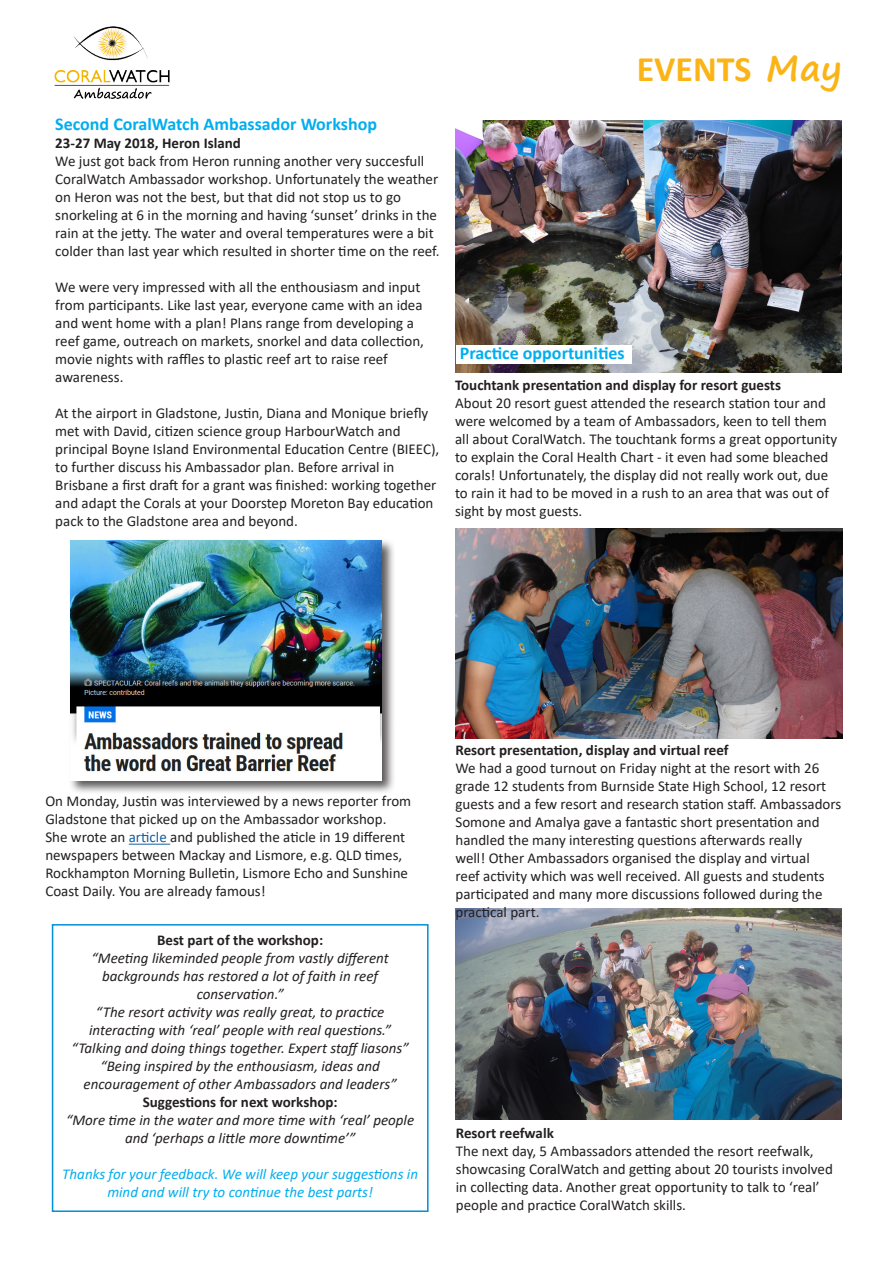
<style>
.page{position:relative;width:893px;height:1263px;background:#fff}
.page>*{position:absolute;margin:0;border:0;box-sizing:border-box;transform-origin:0 0}
.t1{font:700 36px "Calibri";color:#fbb416}
.t2{font:700 18px "Calibri";color:#00aeef}
.t3{font:15px/18px "Calibri";color:#231f20}
.t4{font:italic 15px/18px "Calibri";color:#231f20;text-align:center}
.t5{font:700 15px "Calibri";color:#231f20}
.t6{font:italic 15px/18px "Calibri";color:#00aeef;text-align:center}
.s1{font-family:"Segoe Print"}
.s2{color:#175d9e}
</style>
<div class="page">
<img style="left:54px;top:26px;width:116px;height:73px">
<img style="left:455px;top:909px;width:386px;height:210px">
<img style="left:456px;top:528px;width:386px;height:211px">
<img style="left:456px;top:121px;width:385px;height:251px">
<div style="left:52px;top:924px;width:377px;height:288px;border:2px solid #0090d6"></div>
<div style="left:69px;top:538px;width:326px;height:256px;background:#231f20;opacity:.75"></div>
<img style="left:71px;top:540px;width:310px;height:240px">
<hr style="left:129px;top:844px;width:41px;height:1px;background:#175d9e">
<div style="left:456px;top:345px;width:175px;height:19px;background:#fff"></div>
<p class="t2" style="left:55px;top:112px;width:323px">Second CoralWatch Ambassador Workshop</p>
<p class="t5" style="left:55px;top:133px;width:187px">23-27 May 2018, Heron Island</p>
<p class="t3" style="left:55px;top:152px;width:386px">We just got back from Heron running another very succesfull CoralWatch Ambassador workshop. Unfortunately the weather on Heron was not the best, but that did not stop us to go snorkeling at 6 in the morning and having ‘sunset’ drinks in the rain at the jetty. The water and overal temperatures were a bit colder than last year which resulted in shorter time on the reef.</p>
<p class="t3" style="left:55px;top:278px;width:370px">We were very impressed with all the enthousiasm and input from participants. Like last year, everyone came with an idea and went home with a plan! Plans range from developing a reef game, outreach on markets, snorkel and data collection, movie nights with raffles to plastic reef art to raise reef awareness.</p>
<p class="t3" style="left:55px;top:404px;width:386px">At the airport in Gladstone, Justin, Diana and Monique briefly met with David, citizen science group HarbourWatch and principal Boyne Island Environmental Education Centre (BIEEC), to further discuss his Ambassador plan. Before arrival in Brisbane a first draft for a grant was finished: working together and adapt the Corals at your Doorstep Moreton Bay education pack to the Gladstone area and beyond.</p>
<p class="t1" style="left:637px;top:44px;width:207px">EVENTS <span class="s1">May</span></p>
<p class="t2" style="left:460px;top:340px;width:167px">Practice opportunities</p>
<p class="t5" style="left:455px;top:375px;width:328px">Touchtank presentation and display for resort guests</p>
<p class="t3" style="left:455px;top:394px;width:384px">About 20 resort guest attended the research station tour and were welcomed by a team of Ambassadors, keen to tell them all about CoralWatch. The touchtank forms a great opportunity to explain the Coral Health Chart - it even had some bleached corals! Unfortunately, the display did not really work out, due to rain it had to be moved in a rush to an area that was out of sight by most guests.</p>
<p class="t3" style="left:45px;top:792px;width:367px">On Monday, Justin was interviewed by a news reporter from Gladstone that picked up on the Ambassador workshop.<br>She wrote an <span class="s2">article</span> and published the aticle in 19 different newspapers between Mackay and Lismore, e.g. QLD times, Rockhampton Morning Bulletin, Lismore Echo and Sunshine Coast Daily. You are already famous!</p>
<p class="t5" style="left:157px;top:930px;width:167px">Best part of the workshop:</p>
<p class="t4" style="left:92px;top:949px;width:299px">“Meeting likeminded people from vastly different backgrounds has restored a lot of faith in reef conservation.”</p>
<p class="t4" style="left:89px;top:1003px;width:304px">“The resort activity was really great, to practice interacting with ‘real’ people with real questions.”</p>
<p class="t4" style="left:72px;top:1039px;width:339px">“Talking and doing things together. Expert staff liasons”</p>
<p class="t4" style="left:84px;top:1057px;width:315px">“Being inspired by the enthousiasm, ideas and encouragement of other Ambassadors and leaders”</p>
<p class="t5" style="left:143px;top:1092px;width:196px">Suggestions for next workshop:</p>
<p class="t4" style="left:66px;top:1111px;width:350px">“More time in the water and more time with ‘real’ people</p>
<p class="t4" style="left:125px;top:1129px;width:232px">and ‘perhaps a little more downtime’”</p>
<p class="t6" style="left:62px;top:1165px;width:357px">Thanks for your feedback. We will keep your suggestions in mind and will try to continue the best parts!</p>
<p class="t5" style="left:455px;top:740px;width:275px">Resort presentation, display and virtual reef</p>
<p class="t3" style="left:455px;top:759px;width:387px">We had a good turnout on Friday night at the resort with 26 grade 12 students from Burnside State High School, 12 resort guests and a few resort and research station staff. Ambassadors Somone and Amalya gave a fantastic short presentation and handled the many interesting questions afterwards really<br>well! Other Ambassadors organised the display and virtual<br>reef activity which was well received. All guests and students participated and many more discussions followed during the practical part.</p>
<p class="t5" style="left:456px;top:1122px;width:100px">Resort reefwalk</p>
<p class="t3" style="left:456px;top:1141px;width:379px">The next day, 5 Ambassadors attended the resort reefwalk, showcasing CoralWatch and getting about 20 tourists involved in collecting data. Another great opportunity to talk to ‘real’ people and practice CoralWatch skills.</p>
</div>
